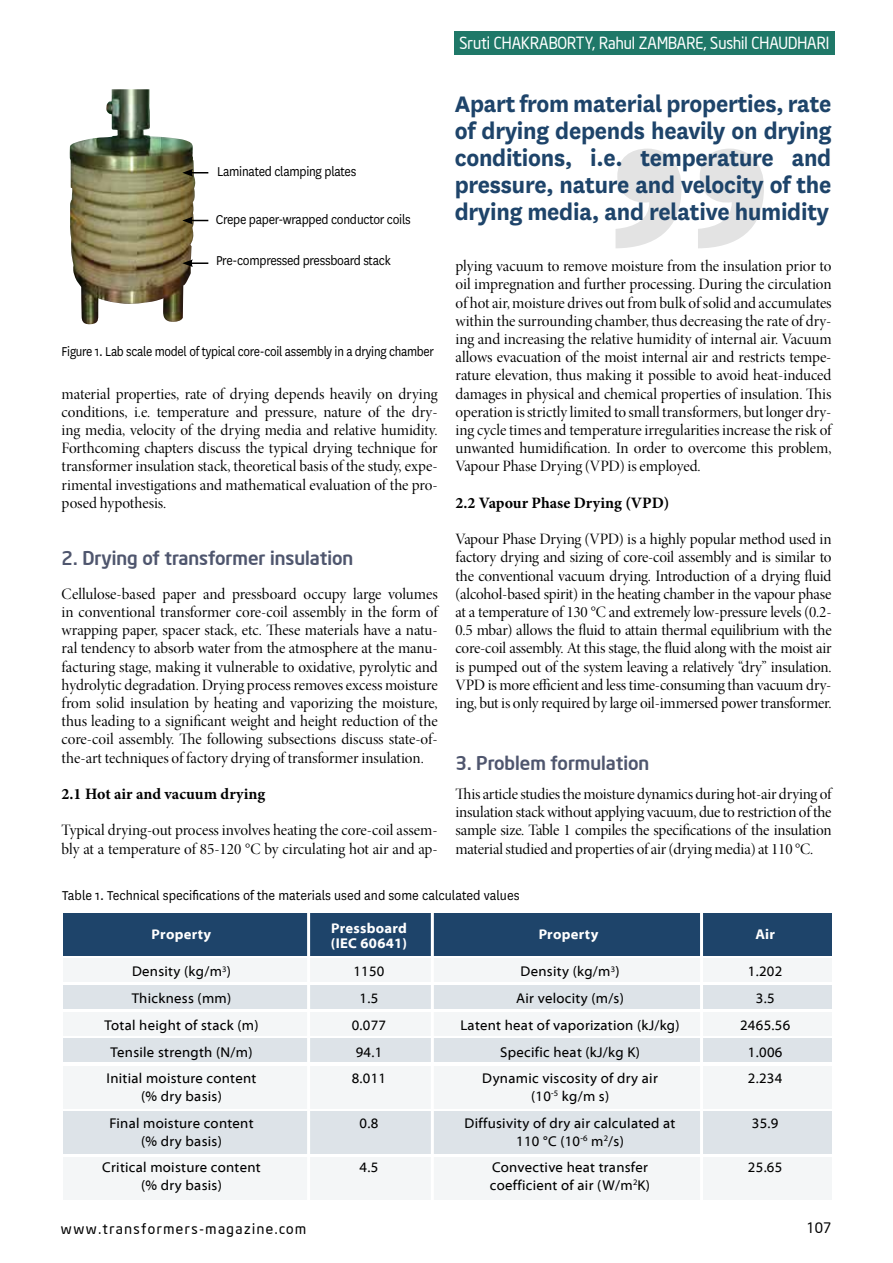
<style>
.page{position:relative;width:893px;height:1263px;background:#fff}
.page>*{position:absolute;margin:0;border:0;box-sizing:border-box;transform-origin:0 0}
.t1{font:700 26.25px/27px "National";letter-spacing:-.01em;color:#1e446a;text-align:justify;scale:.96 1}
.t2{font:500 18.75px "Neo Sans Intel";color:#4f566e}
.t3{font:16.5px "Neo Sans Intel";color:#fff;scale:.92 1}
.t4{font:15.9px/18.1px "Minion Pro Disp";letter-spacing:-.005em;color:#000;text-align:justify}
.t5{font:700 15.9px "Minion Pro";color:#000}
.t6{font:15px "National";letter-spacing:-.02em;color:#000;scale:.9 1}
.t7{font:15px "National";color:#000;scale:.94 1}
.t8{font:15px "National";letter-spacing:-.02em;color:#000;scale:.88 1}
.t9{font:14.25px "Myriad Web Pro";letter-spacing:.02em;color:#000}
.t10{font:700 14.25px "Myriad Web Pro";letter-spacing:.02em;color:#fff}
.t11{font:14.25px "Neo Sans Intel";letter-spacing:.11em;color:#000}
</style>
<div class="page">
<img style="left:70px;top:89px;width:125px;height:235px">
<svg style="left:615px;top:149px;width:149px;height:99px"></svg>
<svg style="left:182px;top:169px;width:26px;height:8px"></svg>
<svg style="left:182px;top:217px;width:26px;height:7px"></svg>
<svg style="left:182px;top:259px;width:26px;height:8px"></svg>
<div style="left:63px;top:958px;width:768px;height:24px;background:#f4f6f7"></div>
<div style="left:63px;top:1012px;width:768px;height:23px;background:#f4f6f7"></div>
<div style="left:63px;top:1066px;width:768px;height:42px;background:#f4f6f7"></div>
<div style="left:63px;top:1112px;width:768px;height:42px;background:#dde3e8"></div>
<div style="left:63px;top:1157px;width:768px;height:42px;background:#f4f6f7"></div>
<div style="left:63px;top:913px;width:768px;height:42px;background:#1e446a"></div>
<div style="left:63px;top:985px;width:768px;height:23px;background:#dde3e8"></div>
<div style="left:63px;top:1039px;width:768px;height:23px;background:#dde3e8"></div>
<hr style="left:307px;top:912px;width:3px;height:293px;background:#fff">
<hr style="left:431px;top:912px;width:3px;height:293px;background:#fff">
<hr style="left:700px;top:912px;width:3px;height:293px;background:#fff">
<div style="left:455px;top:32px;width:380px;height:23px;background:#1f7868"></div>
<p class="t3" style="left:459px;top:33px;width:404px">Sruti CHAKRABORTY, Rahul ZAMBARE, Sushil CHAUDHARI</p>
<p class="t6" style="left:217px;top:161px;width:156px">Laminated clamping plates</p>
<p class="t6" style="left:216px;top:209px;width:218px">Crepe paper-wrapped conductor coils</p>
<p class="t6" style="left:216px;top:251px;width:196px">Pre-compressed pressboard stack</p>
<p class="t8" style="left:62px;top:341px;width:425px">Figure 1. Lab scale model of typical core-coil assembly in a drying chamber</p>
<p class="t4" style="left:62px;top:385px;width:378px">material properties, rate of drying depends heavily on drying conditions, i.e. temperature and pressure, nature of the dry&shy;ing media, velocity of the drying media and relative humidity.<br>Forthcoming chapters discuss the typical drying technique for transformer insulation stack, theoretical basis of the study, expe&shy;rimental investigations and mathematical evaluation of the pro&shy;posed hypothesis.</p>
<p class="t2" style="left:62px;top:546px;width:293px">2. Drying of transformer insulation</p>
<p class="t4" style="left:62px;top:585px;width:378px">Cellulose-based paper and pressboard occupy large volumes in conventional transformer core-coil assembly in the form of wrapping paper, spacer stack, etc. These materials have a natu&shy;ral tendency to absorb water from the atmosphere at the manu&shy;facturing stage, making it vulnerable to oxidative, pyrolytic and hydrolytic degradation. Drying process removes excess moisture from solid insulation by heating and vaporizing the moisture, thus leading to a significant weight and height reduction of the core-coil assembly. The following subsections discuss state-of&shy;the-art techniques of factory drying of transformer insulation.</p>
<p class="t5" style="left:62px;top:783px;width:205px">2.1 Hot air and vacuum drying</p>
<p class="t4" style="left:62px;top:821px;width:378px">Typical drying-out process involves heating the core-coil assem&shy;bly at a temperature of 85-120 °C by circulating hot air and ap-</p>
<h1 class="t1" style="left:455px;top:89px;width:394px">Apart from material properties, rate of drying depends heavily on drying conditions, i.e. temperature and pressure, nature and velocity of the drying media, and relative humidity</h1>
<p class="t4" style="left:455px;top:257px;width:378px">plying vacuum to remove moisture from the insulation prior to oil impregnation and further processing. During the circulation of hot air, moisture drives out from bulk of solid and accumulates within the surrounding chamber, thus decreasing the rate of dry&shy;ing and increasing the relative humidity of internal air. Vacuum allows evacuation of the moist internal air and restricts tempe&shy;rature elevation, thus making it possible to avoid heat-induced damages in physical and chemical properties of insulation. This operation is strictly limited to small transformers, but longer dry&shy;ing cycle times and temperature irregularities increase the risk of unwanted humidification. In order to overcome this problem, Vapour Phase Drying (VPD) is employed.</p>
<p class="t5" style="left:455px;top:491px;width:215px">2.2 Vapour Phase Drying (VPD)</p>
<p class="t4" style="left:455px;top:530px;width:378px">Vapour Phase Drying (VPD) is a highly popular method used in factory drying and sizing of core-coil assembly and is similar to the conventional vacuum drying. Introduction of a drying fluid (alcohol-based spirit) in the heating chamber in the vapour phase at a temperature of 130 °C and extremely low-pressure levels (0.2- 0.5 mbar) allows the fluid to attain thermal equilibrium with the core-coil assembly. At this stage, the fluid along with the moist air is pumped out of the system leaving a relatively “dry” insulation.<br>VPD is more efficient and less time-consuming than vacuum dry&shy;ing, but is only required by large oil-immersed power transformer.</p>
<p class="t2" style="left:455px;top:751px;width:195px">3. Problem formulation</p>
<p class="t4" style="left:455px;top:785px;width:378px">This article studies the moisture dynamics during hot-air drying of insulation stack without applying vacuum, due to restriction of the sample size. Table 1 compiles the specifications of the insulation material studied and properties of air (drying media) at 110 °C.</p>
<p class="t7" style="left:62px;top:886px;width:488px">Table 1. Technical specifications of the materials used and some calculated values</p>
<p class="t10" style="left:152px;top:927px;width:61px">Property</p>
<p class="t10" style="left:331px;top:921px;width:77px">Pressboard</p>
<p class="t10" style="left:331px;top:935px;width:78px">(IEC 60641)</p>
<p class="t10" style="left:539px;top:927px;width:61px">Property</p>
<p class="t10" style="left:755px;top:927px;width:21px">Air</p>
<p class="t9" style="left:132px;top:964px;width:100px">Density (kg/m<sup>3</sup>)</p>
<p class="t9" style="left:353px;top:964px;width:33px">1150</p>
<p class="t9" style="left:520px;top:964px;width:100px">Density (kg/m<sup>3</sup>)</p>
<p class="t9" style="left:748px;top:964px;width:36px">1.202</p>
<p class="t9" style="left:132px;top:991px;width:101px">Thickness (mm)</p>
<p class="t9" style="left:360px;top:991px;width:20px">1.5</p>
<p class="t9" style="left:516px;top:991px;width:109px">Air velocity (m/s)</p>
<p class="t9" style="left:756px;top:991px;width:20px">3.5</p>
<p class="t9" style="left:105px;top:1017px;width:155px">Total height of stack (m)</p>
<p class="t9" style="left:352px;top:1017px;width:36px">0.077</p>
<p class="t9" style="left:460px;top:1017px;width:221px">Latent heat of vaporization (kJ/kg)</p>
<p class="t9" style="left:740px;top:1017px;width:52px">2465.56</p>
<p class="t9" style="left:110px;top:1044px;width:144px">Tensile strength (N/m)</p>
<p class="t9" style="left:356px;top:1044px;width:28px">94.1</p>
<p class="t9" style="left:500px;top:1044px;width:141px">Specific heat (kJ/kg K)</p>
<p class="t9" style="left:748px;top:1044px;width:36px">1.006</p>
<p class="t9" style="left:107px;top:1071px;width:151px">Initial moisture content</p>
<p class="t9" style="left:352px;top:1071px;width:36px">8.011</p>
<p class="t9" style="left:482px;top:1071px;width:177px">Dynamic viscosity of dry air</p>
<p class="t9" style="left:748px;top:1071px;width:36px">2.234</p>
<p class="t9" style="left:141px;top:1089px;width:82px">(% dry basis)</p>
<p class="t9" style="left:531px;top:1089px;width:80px">(10<sup>-5</sup> kg/m s)</p>
<p class="t9" style="left:109px;top:1115px;width:146px">Final moisture content</p>
<p class="t9" style="left:360px;top:1115px;width:20px">0.8</p>
<p class="t9" style="left:465px;top:1115px;width:212px">Diffusivity of dry air calculated at</p>
<p class="t9" style="left:752px;top:1115px;width:28px">35.9</p>
<p class="t9" style="left:141px;top:1133px;width:82px">(% dry basis)</p>
<p class="t9" style="left:516px;top:1133px;width:109px">110 °C (10<sup>-6</sup> m<sup>2</sup>/s)</p>
<p class="t9" style="left:102px;top:1160px;width:160px">Critical moisture content</p>
<p class="t9" style="left:360px;top:1160px;width:20px">4.5</p>
<p class="t9" style="left:492px;top:1160px;width:157px">Convective heat transfer</p>
<p class="t9" style="left:748px;top:1160px;width:36px">25.65</p>
<p class="t9" style="left:141px;top:1178px;width:82px">(% dry basis)</p>
<p class="t9" style="left:490px;top:1178px;width:162px">coefficient of air (W/m<sup>2</sup>K)</p>
<p class="t11" style="left:61px;top:1220px;width:247px">www.transformers-magazine.com</p>
<p class="t11" style="left:806px;top:1219px;width:26px">107</p>
</div>
